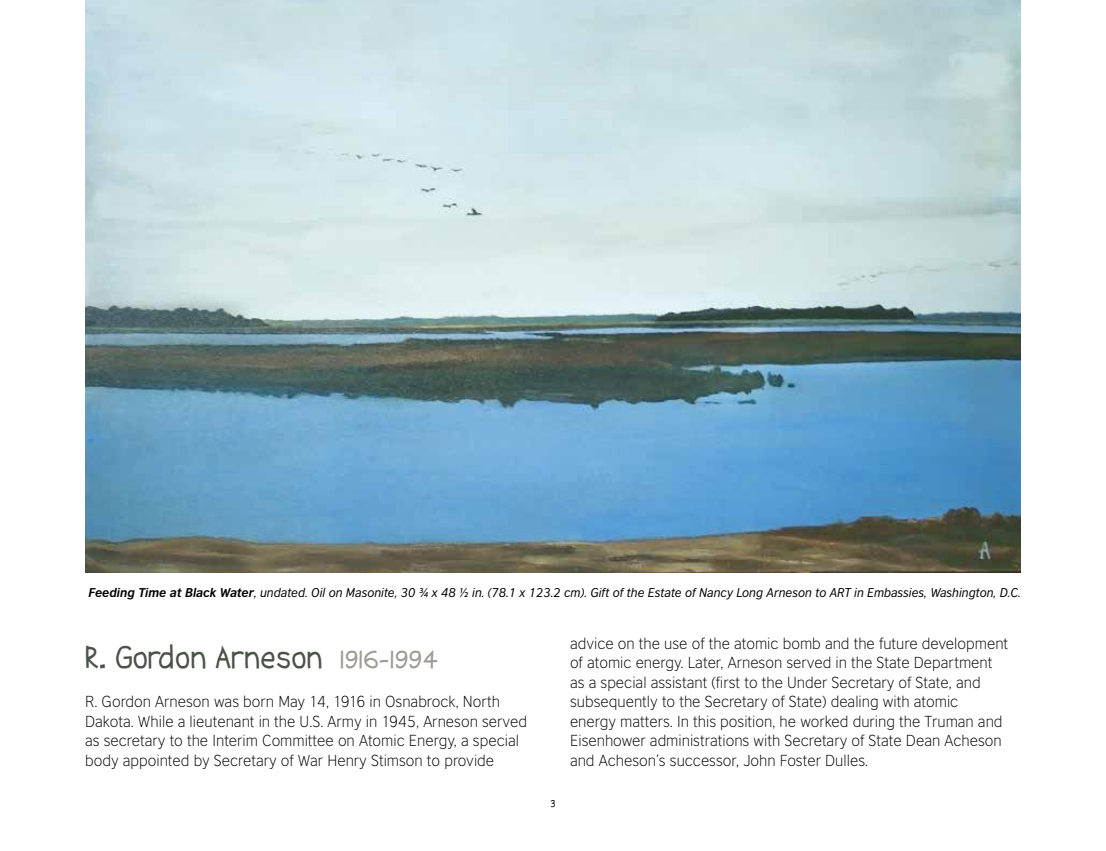
<style>
.page{position:relative;width:1106px;height:851px;background:#fff}
.page>*{position:absolute;margin:0;border:0;box-sizing:border-box;transform-origin:0 0}
.t1{font:31.5px "Abscissa";letter-spacing:.02em;color:#4b5249}
.t2{font:300 15px/19.5px "British Council Sans";color:#000}
.t3{font:italic 12px "British Council Sans";color:#000}
.t4{font:10.5px "Abscissa";color:#000}
.s1{font-weight:700}
.s2{font-size:27px;color:#9f9c96}
</style>
<div class="page">
<img style="left:85px;top:0;width:935px;height:572px">
<p class="t3" style="left:88px;top:585px;width:934px"><span class="s1">Feeding Time at Black Water</span>, undated. Oil on Masonite, 30 ¾ x 48 ½ in. (78.1 x 123.2 cm). Gift of the Estate of Nancy Long Arneson to ART in Embassies, Washington, D.C.</p>
<h1 class="t1" style="left:85px;top:635px;width:354px">R. Gordon Arneson <span class="s2">1916-1994</span></h1>
<p class="t2" style="left:85px;top:692px;width:443px">R. Gordon Arneson was born May 14, 1916 in Osnabrock, North Dakota. While a lieutenant in the U.S. Army in 1945, Arneson served as secretary to the Interim Committee on Atomic Energy, a special body appointed by Secretary of War Henry Stimson to provide</p>
<p class="t4" style="left:550px;top:795px;width:6px">3</p>
<p class="t2" style="left:570px;top:633px;width:440px">advice on the use of the atomic bomb and the future development of atomic energy. Later, Arneson served in the State Department as a special assistant (first to the Under Secretary of State, and subsequently to the Secretary of State) dealing with atomic<br>energy matters. In this position, he worked during the Truman and Eisenhower administrations with Secretary of State Dean Acheson and Acheson’s successor, John Foster Dulles.</p>
</div>
